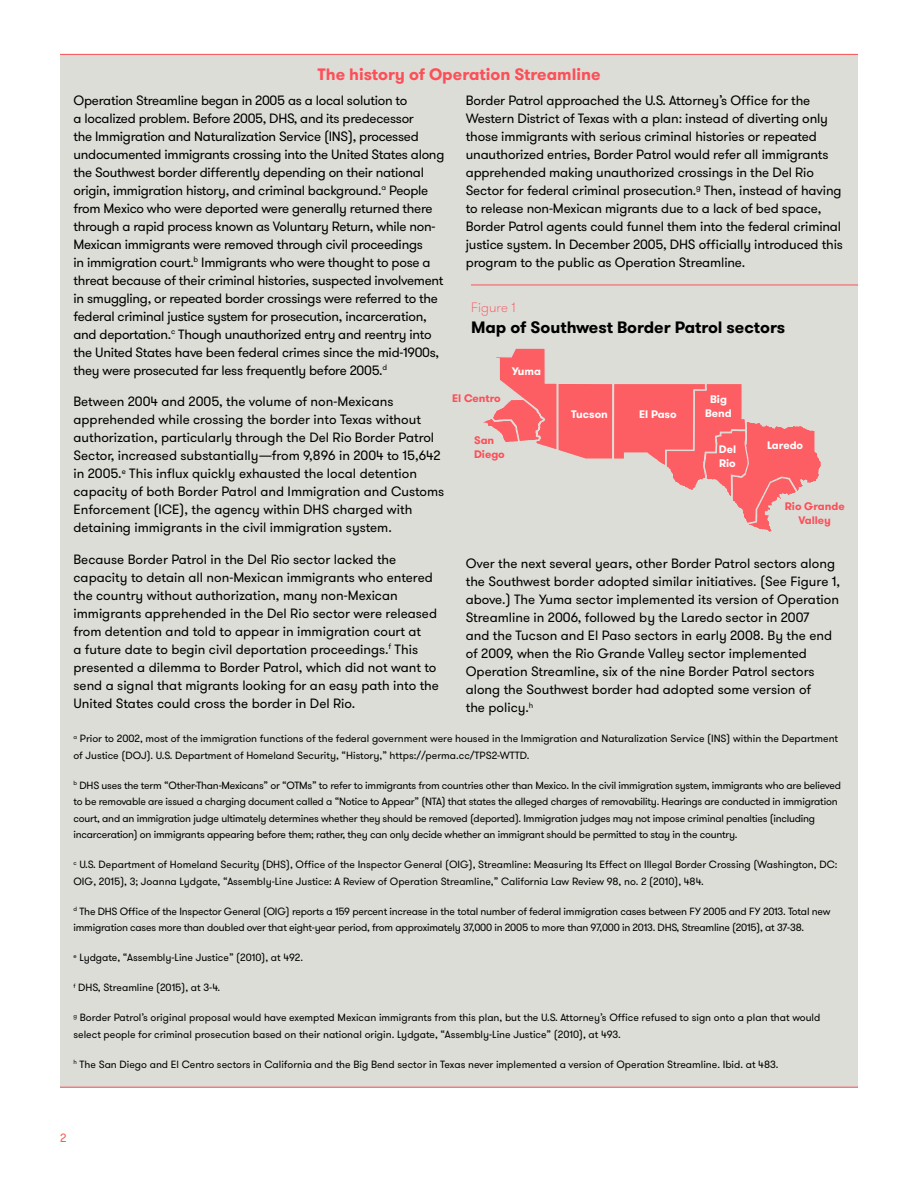
<style>
.page{position:relative;width:918px;height:1188px;background:#fff}
.page>*{position:absolute;margin:0;border:0;box-sizing:border-box;transform-origin:0 0}
.t1{font:700 16.5px "GT Walsheim";color:#000}
.t2{font:700 16.5px "GT Walsheim";color:#fd4f57}
.t3{font:13.5px/18px "GT Walsheim";letter-spacing:-.01em;color:#000}
.t4{font:100 13.5px "GT Walsheim";color:#fd4f57}
.t5{font:12px "GT Walsheim";color:#f15f4b}
.t6{font:700 10.95px/13.4px "GT Walsheim";color:#fff;text-align:center}
.t7{font:700 10.95px/13.4px "GT Walsheim";color:#fd4f57}
.t8{font:10.5px/16.5px "GT Walsheim";color:#000}
.t9{font:10.5px/16.5px "GT Walsheim";letter-spacing:-.02em;color:#000}
</style>
<div class="page">
<div style="left:60px;top:54px;width:798px;height:1034px;background:#ddddd8"></div>
<hr style="left:60px;top:1087px;width:798px;height:1px;background:#fd4f57">
<hr style="left:60px;top:54px;width:798px;height:1px;background:#fd4f57">
<svg style="left:483px;top:348px;width:338px;height:184px"></svg>
<hr style="left:471px;top:285px;width:387px;height:1px;background:#fd4f57">
<p class="t2" style="left:317px;top:63px;width:285px">The history of Operation Streamline</p>
<p class="t3" style="left:73px;top:91px;width:372px">Operation Streamline began in 2005 as a local solution to<br>a localized problem. Before 2005, DHS, and its predecessor<br>the Immigration and Naturalization Service (INS), processed undocumented immigrants crossing into the United States along the Southwest border differently depending on their national origin, immigration history, and criminal background.<sup>a</sup> People from Mexico who were deported were generally returned there through a rapid process known as Voluntary Return, while non-Mexican immigrants were removed through civil proceedings<br>in immigration court.<sup>b</sup> Immigrants who were thought to pose a threat because of their criminal histories, suspected involvement in smuggling, or repeated border crossings were referred to the federal criminal justice system for prosecution, incarceration, and deportation.<sup>c</sup> Though unauthorized entry and reentry into the United States have been federal crimes since the mid-1900s, they were prosecuted far less frequently before 2005.<sup>d</sup></p>
<p class="t3" style="left:74px;top:393px;width:372px">Between 2004 and 2005, the volume of non-Mexicans apprehended while crossing the border into Texas without authorization, particularly through the Del Rio Border Patrol Sector, increased substantially—from 9,896 in 2004 to 15,642 in 2005.<sup>e</sup> This influx quickly exhausted the local detention capacity of both Border Patrol and Immigration and Customs Enforcement (ICE), the agency within DHS charged with detaining immigrants in the civil immigration system.</p>
<p class="t3" style="left:73px;top:550px;width:367px">Because Border Patrol in the Del Rio sector lacked the capacity to detain all non-Mexican immigrants who entered the country without authorization, many non-Mexican immigrants apprehended in the Del Rio sector were released from detention and told to appear in immigration court at<br>a future date to begin civil deportation proceedings.<sup>f</sup> This presented a dilemma to Border Patrol, which did not want to send a signal that migrants looking for an easy path into the United States could cross the border in Del Rio.</p>
<p class="t3" style="left:466px;top:91px;width:379px">Border Patrol approached the U.S. Attorney’s Office for the Western District of Texas with a plan: instead of diverting only those immigrants with serious criminal histories or repeated unauthorized entries, Border Patrol would refer all immigrants apprehended making unauthorized crossings in the Del Rio Sector for federal criminal prosecution.<sup>g</sup> Then, instead of having to release non-Mexican migrants due to a lack of bed space, Border Patrol agents could funnel them into the federal criminal justice system. In December 2005, DHS officially introduced this program to the public as Operation Streamline.</p>
<p class="t4" style="left:471px;top:299px;width:46px">Figure 1</p>
<p class="t1" style="left:471px;top:317px;width:316px">Map of Southwest Border Patrol sectors</p>
<p class="t6" style="left:512px;top:365px;width:31px">Yuma</p>
<p class="t7" style="left:452px;top:391px;width:50px">El Centro</p>
<p class="t6" style="left:705px;top:393px;width:28px">Big<br>Bend</p>
<p class="t6" style="left:571px;top:407px;width:38px">Tucson</p>
<p class="t6" style="left:639px;top:407px;width:39px">El Paso</p>
<p class="t7" style="left:474px;top:434px;width:32px">San<br>Diego</p>
<p class="t6" style="left:767px;top:439px;width:37px">Laredo</p>
<p class="t6" style="left:719px;top:443px;width:19px;text-align:left">Del<br>Rio</p>
<p class="t7" style="left:785px;top:500px;width:61px;text-align:center">Rio Grande<br>Valley</p>
<p class="t3" style="left:466px;top:555px;width:376px">Over the next several years, other Border Patrol sectors along the Southwest border adopted similar initiatives. (See Figure 1, above.) The Yuma sector implemented its version of Operation Streamline in 2006, followed by the Laredo sector in 2007<br>and the Tucson and El Paso sectors in early 2008. By the end of 2009, when the Rio Grande Valley sector implemented Operation Streamline, six of the nine Border Patrol sectors along the Southwest border had adopted some version of<br>the policy.<sup>h</sup></p>
<p class="t8" style="left:74px;top:730px;width:766px"><sup>a</sup> Prior to 2002, most of the immigration functions of the federal government were housed in the Immigration and Naturalization Service (INS) within the Department of Justice (DOJ). U.S. Department of Homeland Security, “History,” https://perma.cc/TPS2-WTTD.</p>
<p class="t9" style="left:73px;top:777px;width:769px"><sup>b</sup> DHS uses the term “Other-Than-Mexicans” or “OTMs” to refer to immigrants from countries other than Mexico. In the civil immigration system, immigrants who are believed to be removable are issued a charging document called a “Notice to Appear” (NTA) that states the alleged charges of removability. Hearings are conducted in immigration court, and an immigration judge ultimately determines whether they should be removed (deported). Immigration judges may not impose criminal penalties (including incarceration) on immigrants appearing before them; rather, they can only decide whether an immigrant should be permitted to stay in the country.</p>
<p class="t8" style="left:74px;top:856px;width:766px"><sup>c</sup> U.S. Department of Homeland Security (DHS), Office of the Inspector General (OIG), Streamline: Measuring Its Effect on Illegal Border Crossing (Washington, DC:<br>OIG, 2015), 3; Joanna Lydgate, “Assembly-Line Justice: A Review of Operation Streamline,” California Law Review 98, no. 2 (2010), 484.</p>
<p class="t9" style="left:74px;top:903px;width:758px"><sup>d</sup> The DHS Office of the Inspector General (OIG) reports a 159 percent increase in the total number of federal immigration cases between FY 2005 and FY 2013. Total new immigration cases more than doubled over that eight-year period, from approximately 37,000 in 2005 to more than 97,000 in 2013. DHS, Streamline (2015), at 37-38.</p>
<p class="t8" style="left:74px;top:949px;width:231px"><sup>e</sup> Lydgate, “Assembly-Line Justice” (2010), at 492.</p>
<p class="t8" style="left:74px;top:979px;width:148px"><sup>f</sup> DHS, Streamline (2015), at 3-4.</p>
<p class="t8" style="left:73px;top:1009px;width:748px"><sup>g</sup> Border Patrol’s original proposal would have exempted Mexican immigrants from this plan, but the U.S. Attorney’s Office refused to sign onto a plan that would select people for criminal prosecution based on their national origin. Lydgate, “Assembly-Line Justice” (2010), at 493.</p>
<p class="t8" style="left:74px;top:1056px;width:707px"><sup>h</sup> The San Diego and El Centro sectors in California and the Big Bend sector in Texas never implemented a version of Operation Streamline. Ibid. at 483.</p>
<p class="t5" style="left:60px;top:1130px;width:8px">2</p>
</div>
